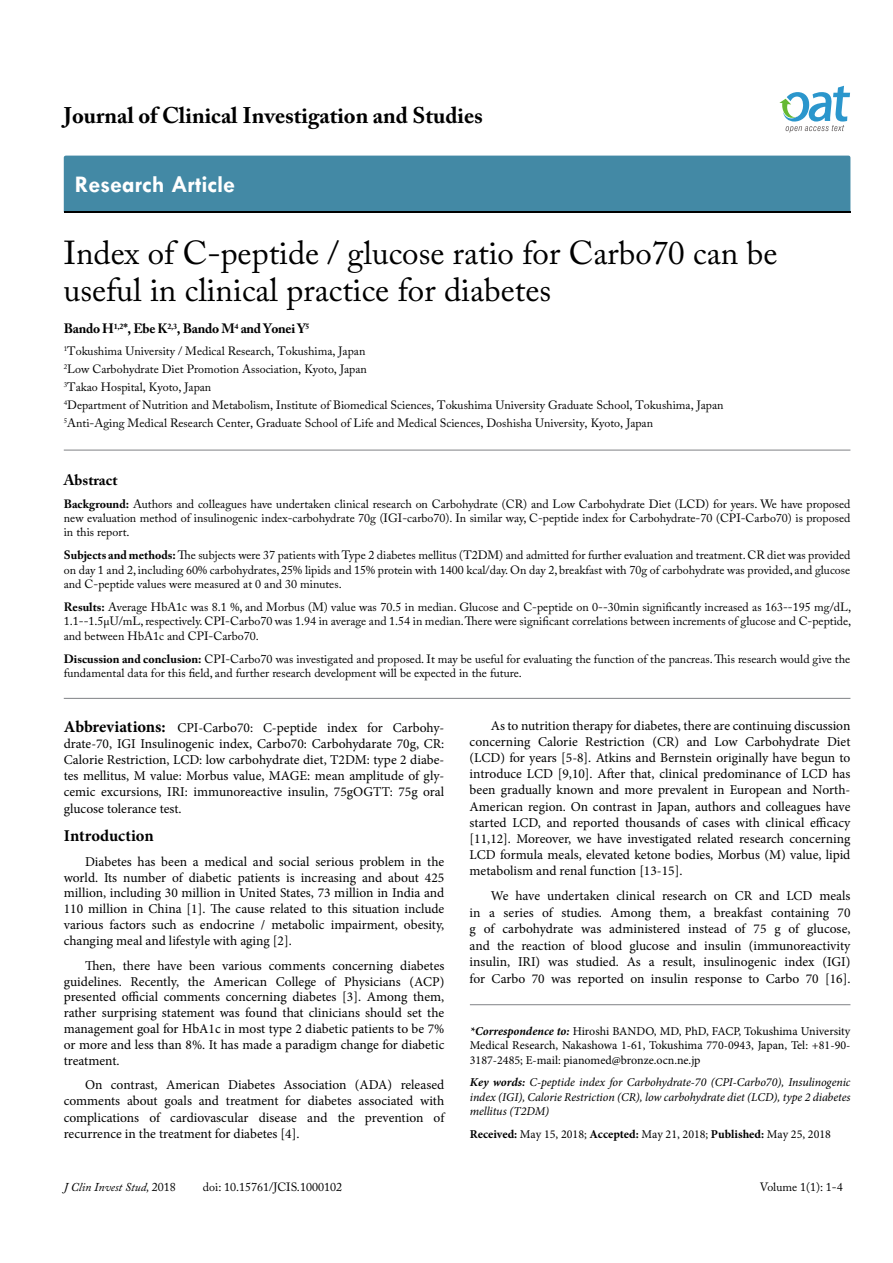
<style>
.page{position:relative;width:893px;height:1263px;background:#fff}
.page>*{position:absolute;margin:0;border:0;box-sizing:border-box;transform-origin:0 0}
.t1{font:33px/37.5px "Adobe Caslon Pro";color:#000}
.t2{font:700 24px "Tw Cen";color:#fff}
.t3{font:700 22.5px "Adobe Caslon Pro";color:#000}
.t4{font:700 16.5px "Minion Pro";letter-spacing:-.005em;color:#000}
.t5{font:700 15px "Adobe Caslon Pro";color:#000}
.t6{font:13.5px/16.2px "Minion Pro";color:#000;text-align:justify}
.t7{font:700 13.5px "Adobe Caslon Pro";letter-spacing:-.02em;color:#000}
.t8{font:12px/14.4px "Adobe Caslon Pro";color:#000;text-align:justify}
.t9{font:12px/14.4px "Minion Pro";color:#000;text-align:justify}
.t10{font:italic 12px/14.4px "Minion Pro";letter-spacing:-.01em;color:#000;text-align:justify}
.t11{font:italic 12px "Adobe Caslon Pro";color:#000}
.s1{font-weight:700}
.s2{font-weight:700;font-size:16.5px}
.s3{font-weight:700;font-style:italic}
.s4{font-style:normal}
</style>
<div class="page">
<div style="left:64px;top:156px;width:786px;height:56px;background:#4389a5"></div>
<svg style="left:779px;top:86px;width:71px;height:47px"></svg>
<hr style="left:64px;top:450px;width:786px;height:1px;background:#808285">
<hr style="left:64px;top:698px;width:786px;height:1px;background:#808285">
<hr style="left:470px;top:1004px;width:380px;height:1px;background:#808285">
<h3 class="t3" style="left:64px;top:102px;width:420px">Journal of Clinical Investigation and Studies</h3>
<h2 class="t2" style="left:75px;top:170px;width:162px">Research Article</h2>
<h1 class="t1" style="left:64px;top:233px;width:715px">Index of C-peptide / glucose ratio for Carbo70 can be useful in clinical practice for diabetes</h1>
<p class="t7" style="left:64px;top:320px;width:247px">Bando H<sup>1,2</sup>*, Ebe K<sup>2,3</sup>, Bando M<sup>4</sup> and Yonei Y<sup>5</sup></p>
<p class="t8" style="left:64px;top:342px;width:661px;line-height:18px;text-align:left"><sup>1</sup>Tokushima University / Medical Research, Tokushima, Japan<br><sup>2</sup>Low Carbohydrate Diet Promotion Association, Kyoto, Japan<br><sup>3</sup>Takao Hospital, Kyoto, Japan<br><sup>4</sup>Department of Nutrition and Metabolism, Institute of Biomedical Sciences, Tokushima University Graduate School, Tokushima, Japan <sup>5</sup>Anti-Aging Medical Research Center, Graduate School of Life and Medical Sciences, Doshisha University, Kyoto, Japan</p>
<p class="t5" style="left:64px;top:471px;width:55px">Abstract</p>
<p class="t8" style="left:64px;top:496px;width:788px"><span class="s1">Background:</span> Authors and colleagues have undertaken clinical research on Carbohydrate (CR) and Low Carbohydrate Diet (LCD) for years. We have proposed new evaluation method of insulinogenic index-carbohydrate 70g (IGI-carbo70). In similar way, C-peptide index for Carbohydrate-70 (CPI-Carbo70) is proposed in this report.</p>
<p class="t8" style="left:64px;top:548px;width:788px"><span class="s1">Subjects and methods:</span> The subjects were 37 patients with Type 2 diabetes mellitus (T2DM) and admitted for further evaluation and treatment. CR diet was provided on day 1 and 2, including 60% carbohydrates, 25% lipids and 15% protein with 1400 kcal/day. On day 2, breakfast with 70g of carbohydrate was provided, and glucose and C-peptide values were measured at 0 and 30 minutes.</p>
<p class="t8" style="left:64px;top:600px;width:789px"><span class="s1">Results:</span> Average HbA1c was 8.1 %, and Morbus (M) value was 70.5 in median. Glucose and C-peptide on 0--30min significantly increased as 163--195 mg/dL, 1.1--1.5μU/mL, respectively. CPI-Carbo70 was 1.94 in average and 1.54 in median. There were significant correlations between increments of glucose and C-peptide, and between HbA1c and CPI-Carbo70.</p>
<p class="t8" style="left:64px;top:651px;width:788px"><span class="s1">Discussion and conclusion:</span> CPI-Carbo70 was investigated and proposed. It may be useful for evaluating the function of the pancreas. This research would give the fundamental data for this field, and further research development will be expected in the future.</p>
<p class="t6" style="left:64px;top:719px;width:382px"><span class="s2">Abbreviations:</span> CPI-Carbo70: C-peptide index for Carbohy&shy;drate-70, IGI Insulinogenic index, Carbo70: Carbohydarate 70g, CR:<br>Calorie Restriction, LCD: low carbohydrate diet, T2DM: type 2 diabe&shy;tes mellitus, M value: Morbus value, MAGE: mean amplitude of gly&shy;cemic excursions, IRI: immunoreactive insulin, 75gOGTT: 75g oral glucose tolerance test.</p>
<p class="t4" style="left:64px;top:824px;width:91px">Introduction</p>
<p class="t6" style="left:64px;top:853px;width:382px;text-indent:21px">Diabetes has been a medical and social serious problem in the world. Its number of diabetic patients is increasing and about 425 million, including 30 million in United States, 73 million in India and 110 million in China [1]. The cause related to this situation include various factors such as endocrine / metabolic impairment, obesity, changing meal and lifestyle with aging [2].</p>
<p class="t6" style="left:64px;top:957px;width:382px;text-indent:21px">Then, there have been various comments concerning diabetes guidelines. Recently, the American College of Physicians (ACP) presented official comments concerning diabetes [3]. Among them, rather surprising statement was found that clinicians should set the management goal for HbA1c in most type 2 diabetic patients to be 7% or more and less than 8%. It has made a paradigm change for diabetic treatment.</p>
<p class="t6" style="left:64px;top:1077px;width:382px;text-indent:21px">On contrast, American Diabetes Association (ADA) released comments about goals and treatment for diabetes associated with complications of cardiovascular disease and the prevention of recurrence in the treatment for diabetes [4].</p>
<p class="t6" style="left:470px;top:717px;width:382px;text-indent:21px">As to nutrition therapy for diabetes, there are continuing discussion concerning Calorie Restriction (CR) and Low Carbohydrate Diet (LCD) for years [5-8]. Atkins and Bernstein originally have begun to introduce LCD [9,10]. After that, clinical predominance of LCD has been gradually known and more prevalent in European and North-American region. On contrast in Japan, authors and colleagues have started LCD, and reported thousands of cases with clinical efficacy [11,12]. Moreover, we have investigated related research concerning LCD formula meals, elevated ketone bodies, Morbus (M) value, lipid metabolism and renal function [13-15].</p>
<p class="t6" style="left:470px;top:888px;width:382px;text-indent:21px">We have undertaken clinical research on CR and LCD meals in a series of studies. Among them, a breakfast containing 70 g of carbohydrate was administered instead of 75 g of glucose, and the reaction of blood glucose and insulin (immunoreactivity insulin, IRI) was studied. As a result, insulinogenic index (IGI) for Carbo 70 was reported on insulin response to Carbo 70 [16].</p>
<p class="t9" style="left:470px;top:1024px;width:382px"><span class="s3">*Correspondence to:</span> Hiroshi BANDO, MD, PhD, FACP, Tokushima University Medical Research, Nakashowa 1-61, Tokushima 770-0943, Japan, Tel: +81-90- 3187-2485; E-mail: pianomed@bronze.ocn.ne.jp</p>
<p class="t10" style="left:470px;top:1075px;width:382px"><span class="s1">Key words:</span> C-peptide index for Carbohydrate-70 (CPI-Carbo70), Insulinogenic index (IGI), Calorie Restriction (CR), low carbohydrate diet (LCD), type 2 diabetes mellitus (T2DM)</p>
<p class="t9" style="left:470px;top:1127px;width:363px"><span class="s1">Received:</span> May 15, 2018; <span class="s1">Accepted:</span> May 21, 2018; <span class="s1">Published:</span> May 25, 2018</p>
<p class="t11" style="left:64px;top:1180px;width:113px">J Clin Invest Stud, <span class="s4">2018</span></p>
<p class="t8" style="left:203px;top:1180px;width:141px">doi: 10.15761/JCIS.1000102</p>
<p class="t8" style="left:760px;top:1180px;width:84px">Volume 1(1): 1-4</p>
</div>
